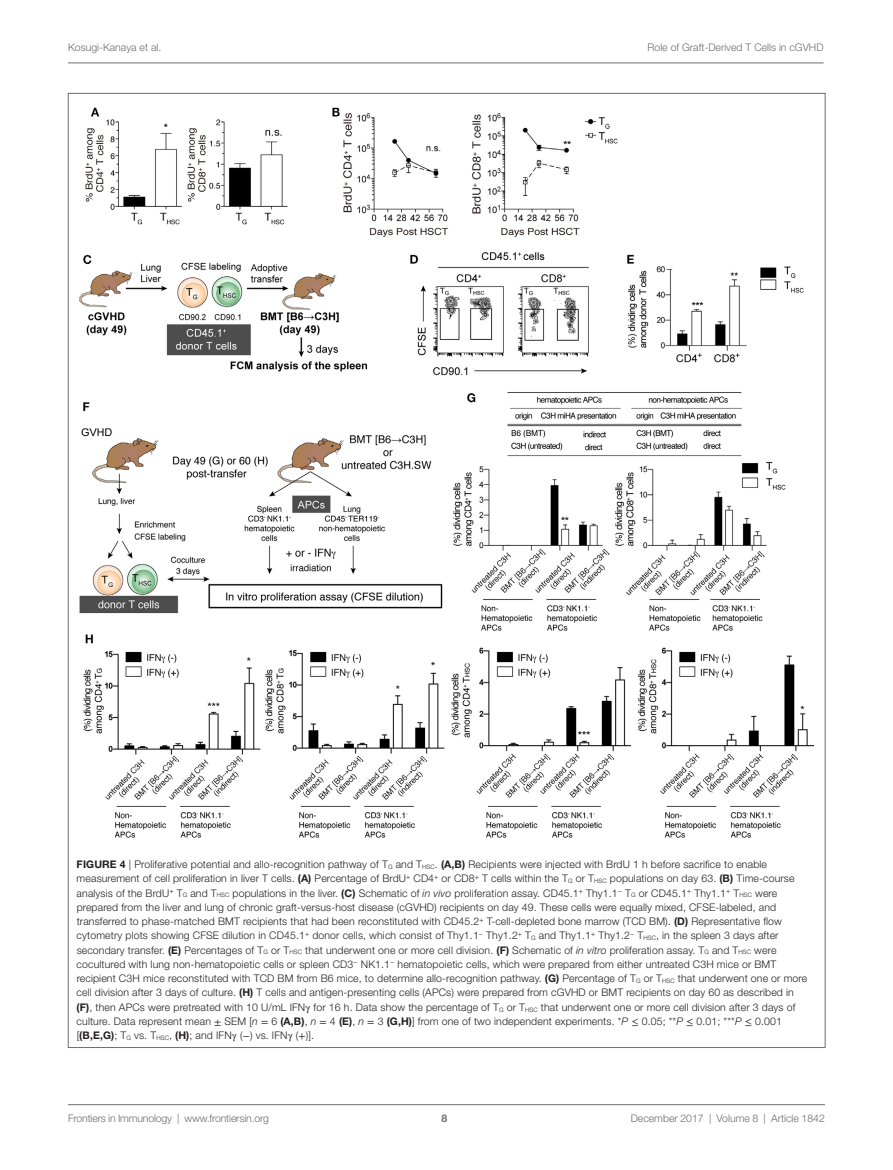
<style>
.page{position:relative;width:893px;height:1170px;background:#fff}
.page>*{position:absolute;margin:0;border:0;box-sizing:border-box;transform-origin:0 0}
.t1{font:300 10.5px/14.2px "Helvetica Neue LT Std";letter-spacing:.01em;color:#231f20}
.t2{font:300 10.5px "Helvetica Neue LT Std";color:#6c6d70}
.t3{font:700 10.5px "Helvetica Neue LT Std";color:#6c6d70}
.s1{font-weight:700}
.s2{font-style:italic}
.s3{font-family:"STIX General";font-weight:400}
</style>
<div class="page">
<img style="left:80px;top:107px;width:734px;height:730px">
<hr style="left:68px;top:63px;width:756px;height:1px;background:#6c6d70">
<hr style="left:68px;top:1104px;width:757px;height:1px;background:#6c6d70">
<p class="t2" style="left:68px;top:41px;width:95px">Kosugi-Kanaya et al.</p>
<p class="t2" style="left:647px;top:41px;width:178px">Role of Graft-Derived T Cells in cGVHD</p>
<p class="t1" style="left:77px;top:856px;width:732px"><span class="s1">FIGURE 4</span> | Proliferative potential and allo-recognition pathway of T<sub>G</sub> and T<sub>HSC</sub>. <span class="s1">(A,B)</span> Recipients were injected with BrdU 1 h before sacrifice to enable measurement of cell proliferation in liver T cells. <span class="s1">(A)</span> Percentage of BrdU<sup>+</sup> CD4<sup>+</sup> or CD8<sup>+</sup> T cells within the T<sub>G</sub> or T<sub>HSC</sub> populations on day 63. <span class="s1">(B)</span> Time-course analysis of the BrdU<sup>+</sup> T<sub>G</sub> and T<sub>HSC</sub> populations in the liver. <span class="s1">(C)</span> Schematic of <span class="s2">in vivo</span> proliferation assay. CD45.1<sup>+</sup> Thy1.1<sup>−</sup> T<sub>G</sub> or CD45.1<sup>+</sup> Thy1.1<sup>+</sup> T<sub>HSC</sub> were prepared from the liver and lung of chronic graft-versus-host disease (cGVHD) recipients on day 49. These cells were equally mixed, CFSE-labeled, and transferred to phase-matched BMT recipients that had been reconstituted with CD45.2<sup>+</sup> T-cell-depleted bone marrow (TCD BM). <span class="s1">(D)</span> Representative flow cytometry plots showing CFSE dilution in CD45.1<sup>+</sup> donor cells, which consist of Thy1.1<sup>−</sup> Thy1.2<sup>+</sup> T<sub>G</sub> and Thy1.1<sup>+</sup> Thy1.2<sup>−</sup> T<sub>HSC</sub>, in the spleen 3 days after secondary transfer. <span class="s1">(E)</span> Percentages of T<sub>G</sub> or T<sub>HSC</sub> that underwent one or more cell division. <span class="s1">(F)</span> Schematic of <span class="s2">in vitro</span> proliferation assay. T<sub>G</sub> and T<sub>HSC</sub> were cocultured with lung non-hematopoietic cells or spleen CD3<sup>−</sup> NK1.1<sup>−</sup> hematopoietic cells, which were prepared from either untreated C3H mice or BMT recipient C3H mice reconstituted with TCD BM from B6 mice, to determine allo-recognition pathway. <span class="s1">(G)</span> Percentage of T<sub>G</sub> or T<sub>HSC</sub> that underwent one or more cell division after 3 days of culture. <span class="s1">(H)</span> T cells and antigen-presenting cells (APCs) were prepared from cGVHD or BMT recipients on day 60 as described in <span class="s1">(F)</span>, then APCs were pretreated with 10 U/mL IFN<span class="s3">γ</span> for 16 h. Data show the percentage of T<sub>G</sub> or T<sub>HSC</sub> that underwent one or more cell division after 3 days of culture. Data represent mean <span class="s3">±</span> SEM [<span class="s2">n</span> <span class="s3">=</span> 6 <span class="s1">(A,B)</span>, <span class="s2">n</span> <span class="s3">=</span> 4 <span class="s1">(E)</span>, <span class="s2">n</span> <span class="s3">=</span> 3 <span class="s1">(G,H)</span>] from one of two independent experiments. *<span class="s2">P</span> <span class="s3">≤</span> 0.05; **<span class="s2">P</span> <span class="s3">≤</span> 0.01; ***<span class="s2">P</span> <span class="s3">≤</span> 0.001 [<span class="s1">(B,E,G)</span>; T<sub>G</sub> vs. T<sub>HSC</sub>, <span class="s1">(H)</span>; and IFN<span class="s3">γ</span> (<span class="s3">−</span>) vs. IFN<span class="s3">γ</span> (<span class="s3">+</span>)].</p>
<p class="t2" style="left:68px;top:1111px;width:203px">Frontiers in Immunology | www.frontiersin.org</p>
<p class="t2" style="left:631px;top:1111px;width:196px">December 2017 | Volume 8 | Article 1842</p>
<p class="t3" style="left:441px;top:1111px;width:7px">8</p>
</div>
